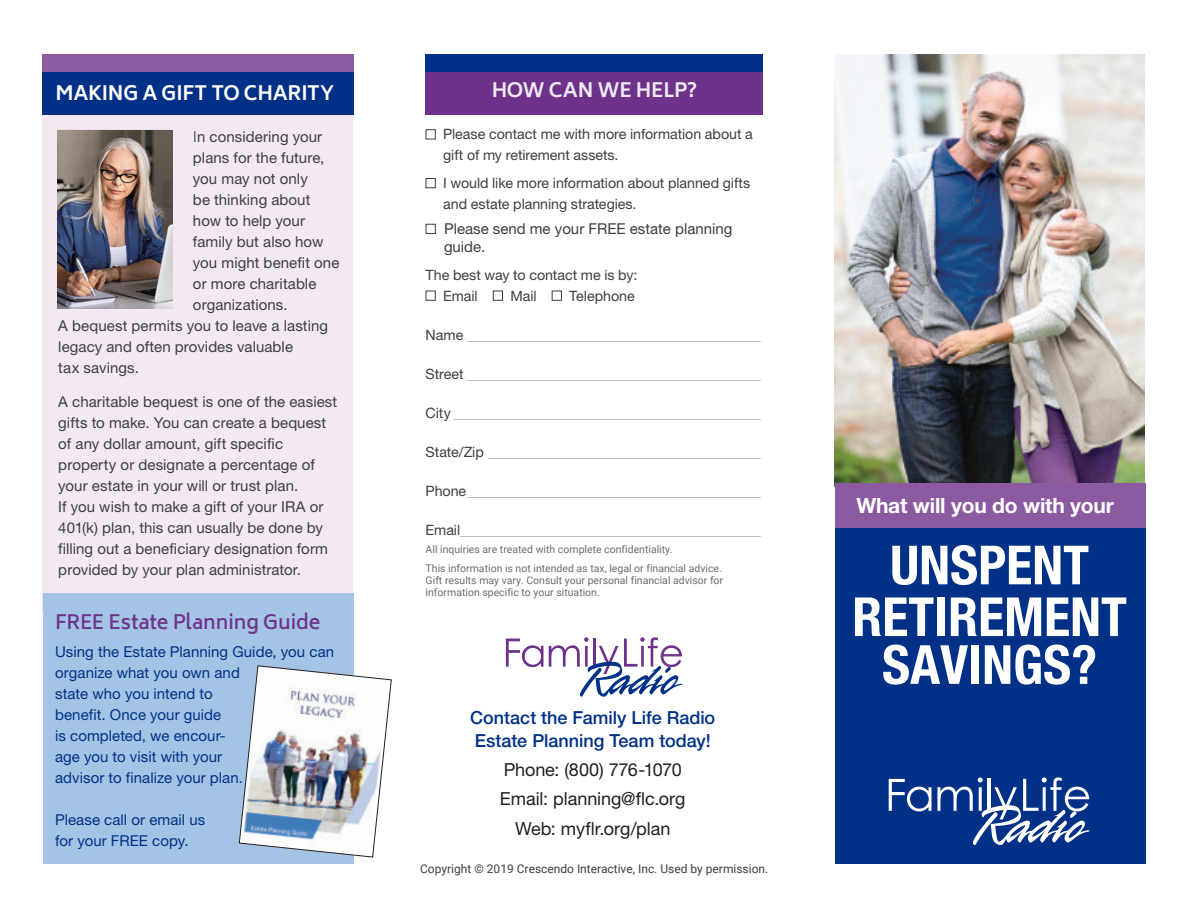
<style>
.page{position:relative;width:1188px;height:918px;background:#fff}
.page>*{position:absolute;margin:0;border:0;box-sizing:border-box;transform-origin:0 0}
.t1{font:700 condensed 54px "Helvetica Neue LT Std";color:#fff}
.t2{font:700 21px "Helvetica Neue LT Std";letter-spacing:-.01em;color:#fff}
.Heads{font:700 19.5px "Biryani";letter-spacing:-.015em;color:#fff}
.Text{font:600 19.5px "Biryani";letter-spacing:-.005em;color:#6e328a}
.Text-2{font:18px "Helvetica Neue LT Std";letter-spacing:-.005em;color:#231f20}
.Text-3{font:500 18px/22.5px "Helvetica Neue LT Std";color:#003186}
.Intro_Copy{font:15px/21px "Helvetica Neue LT Std";letter-spacing:.005em;color:#3e3e3f}
.Text-4{font:15px/21px "Helvetica Neue LT Std";letter-spacing:.005em;color:#003186}
.Intro_Copy-2{font:14.25px "Helvetica Neue LT Std";letter-spacing:-.005em;color:#a8a9ad}
.Intro_Copy-3{font:14.25px/21px "Helvetica Neue LT Std";letter-spacing:-.005em;color:#3e3e3f}
.t3{font:12px "Roboto";color:#3e3e3f}
.t4{font:10.5px/12px "Roboto";color:#6c6d70}
.s1{font-family:"Biryani";font-weight:300;font-size:14.25px}
.s2{color:#3e3e3f}
</style>
<div class="page">
<div style="left:43px;top:54px;width:310px;height:557px;background:#f3e9f3"></div>
<div style="left:43px;top:593px;width:310px;height:271px;background:#a4c4e6"></div>
<div style="left:426px;top:54px;width:337px;height:19px;background:#003186"></div>
<div style="left:426px;top:72px;width:337px;height:42px;background:#6e328a"></div>
<img style="left:834px;top:54px;width:311px;height:432px">
<div style="left:426px;top:129px;width:10px;height:10px;border:1px solid #3e3e3f"></div>
<div style="left:426px;top:178px;width:10px;height:10px;border:1px solid #3e3e3f"></div>
<div style="left:426px;top:224px;width:10px;height:10px;border:1px solid #3e3e3f"></div>
<div style="left:426px;top:291px;width:10px;height:10px;border:1px solid #3e3e3f"></div>
<div style="left:493px;top:291px;width:10px;height:10px;border:1px solid #3e3e3f"></div>
<div style="left:552px;top:291px;width:10px;height:10px;border:1px solid #3e3e3f"></div>
<div style="left:835px;top:502px;width:310px;height:362px;background:#003186"></div>
<div style="left:835px;top:483px;width:310px;height:45px;background:#8c5aa1"></div>
<svg style="left:506px;top:637px;width:176px;height:60px"></svg>
<div style="left:43px;top:54px;width:311px;height:19px;background:#8c5aa1"></div>
<div style="left:43px;top:72px;width:311px;height:42px;background:#003186"></div>
<svg style="left:889px;top:777px;width:200px;height:68px"></svg>
<img style="left:58px;top:130px;width:115px;height:179px">
<img style="left:239px;top:665px;width:153px;height:193px">
<p class="Heads" style="left:55px;top:82px;width:280px">MAKING A GIFT TO CHARITY</p>
<p class="Intro_Copy" style="left:193px;top:126px;width:131px"><span class="s1">I</span>n considering your</p>
<p class="Intro_Copy" style="left:193px;top:147px;width:133px">plans for the future,</p>
<p class="Intro_Copy" style="left:193px;top:168px;width:116px">you may not only</p>
<p class="Intro_Copy" style="left:193px;top:189px;width:119px">be thinking about</p>
<p class="Intro_Copy" style="left:193px;top:210px;width:114px">how to help your</p>
<p class="Intro_Copy" style="left:193px;top:231px;width:132px">family but also how</p>
<p class="Intro_Copy" style="left:193px;top:252px;width:148px">you might benefit one</p>
<p class="Intro_Copy" style="left:193px;top:273px;width:125px">or more charitable</p>
<p class="Intro_Copy" style="left:193px;top:294px;width:96px">organizations.</p>
<p class="Intro_Copy" style="left:58px;top:315px;width:271px">A bequest permits you to leave a lasting</p>
<p class="Intro_Copy" style="left:58px;top:336px;width:236px">legacy and often provides valuable</p>
<p class="Intro_Copy" style="left:58px;top:357px;width:82px">tax savings.</p>
<p class="Intro_Copy" style="left:58px;top:391px;width:280px">A charitable bequest is one of the easiest gifts to make. You can create a bequest of any dollar amount, gift specific property or designate a percentage of your estate in your will or trust plan.<br>If you wish to make a gift of your IRA or 401(k) plan, this can usually be done by filling out a beneficiary designation form provided by your plan administrator.</p>
<p class="Text" style="left:55px;top:611px;width:267px">FREE Estate Planning Guide</p>
<p class="Text-4" style="left:55px;top:641px;width:281px">Using the Estate Planning Guide, you can organize what you own and</p>
<p class="Text-4" style="left:55px;top:683px;width:159px">state who you intend to</p>
<p class="Text-4" style="left:55px;top:704px;width:172px">benefit. Once your guide is completed, we encour-</p>
<p class="Text-4" style="left:55px;top:746px;width:169px">age you to visit with your</p>
<p class="Text-4" style="left:55px;top:767px;width:189px">advisor to finalize your plan.</p>
<p class="Text-4" style="left:55px;top:809px;width:152px">Please call or email us for your FREE copy.</p>
<h3 class="Heads" style="left:491px;top:79px;width:208px">HOW CAN WE HELP?</h3>
<p class="Intro_Copy-3" style="left:443px;top:124px;width:311px">Please contact me with more information about a gift of my retirement assets.</p>
<p class="Intro_Copy-3" style="left:443px;top:172px;width:308px">I would like more information about planned gifts and estate planning strategies.</p>
<p class="Intro_Copy" style="left:444px;top:219px;width:290px;line-height:18px">Please send me your FREE estate planning guide.</p>
<p class="Intro_Copy-3" style="left:443px;top:264px;width:196px;text-indent:-18px">The best way to contact me is by:<br>Email</p>
<p class="Intro_Copy-3" style="left:510px;top:285px;width:28px">Mail</p>
<p class="Intro_Copy-3" style="left:569px;top:285px;width:67px">Telephone</p>
<p class="Intro_Copy-2" style="left:426px;top:326px;width:337px"><span class="s2">Name</span> __________________________________________</p>
<p class="Intro_Copy-2" style="left:426px;top:365px;width:337px"><span class="s2">Street</span> __________________________________________</p>
<p class="Intro_Copy-2" style="left:426px;top:404px;width:337px"><span class="s2">City</span> ____________________________________________</p>
<p class="Intro_Copy-2" style="left:426px;top:443px;width:337px"><span class="s2">State/Zip</span> _______________________________________</p>
<p class="Intro_Copy-2" style="left:426px;top:482px;width:337px"><span class="s2">Phone</span>__________________________________________</p>
<p class="Intro_Copy-2" style="left:426px;top:521px;width:337px"><span class="s2">Email</span>___________________________________________</p>
<p class="t4" style="left:426px;top:543px;width:249px">All inquiries are treated with complete confidentiality.</p>
<p class="t4" style="left:426px;top:562px;width:299px">This information is not intended as tax, legal or financial advice.<br>Gift results may vary. Consult your personal financial advisor for information specific to your situation.</p>
<p class="Text-3" style="left:470px;top:706px;width:247px">Contact the Family Life Radio<br>Estate Planning Team today!</p>
<p class="Text-2" style="left:504px;top:759px;width:180px">Phone: (800) 776-1070</p>
<p class="Text-2" style="left:500px;top:788px;width:187px">Email: planning@flc.org</p>
<p class="Text-2" style="left:515px;top:817px;width:157px">Web: myflr.org/plan</p>
<p class="t3" style="left:420px;top:860px;width:350px">Copyright © 2019 Crescendo Interactive, Inc. Used by permission.</p>
<p class="t2" style="left:856px;top:492px;width:259px">What will you do with your</p>
<p class="t1" style="left:890px;top:532px;width:200px">UNSPENT</p>
<p class="t1" style="left:852px;top:584px;width:276px">RETIREMENT</p>
<p class="t1" style="left:882px;top:632px;width:217px">SAVINGS?</p>
</div>
